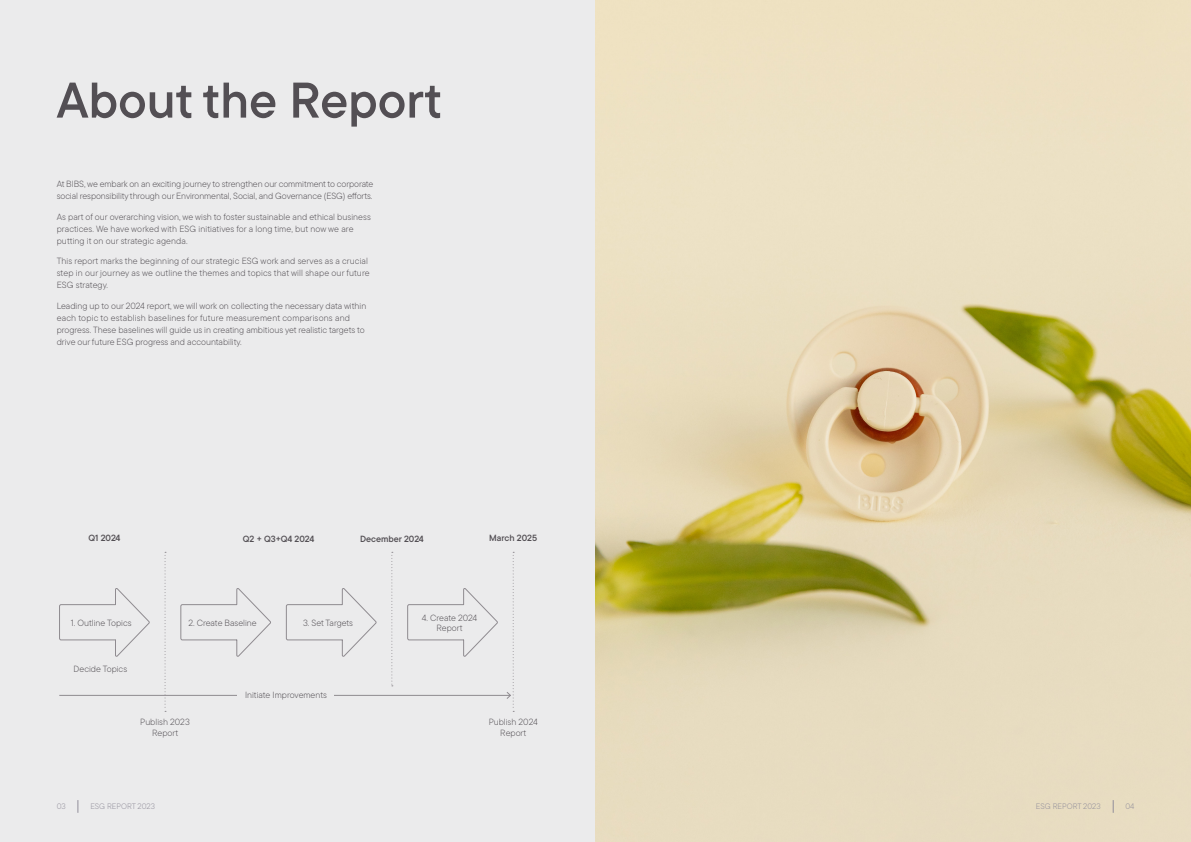
<style>
.page{position:relative;width:1191px;height:842px;background:#fff}
.page>*{position:absolute;margin:0;border:0;box-sizing:border-box;transform-origin:0 0}
.t1{font:50px "TT Commons Pro Db";color:#534f54}
.t2{font:300 9px/12px "TT Commons Pro";color:#534f54}
.t3{font:9px "TT Commons Pro Db";color:#534f54}
.t4{font:300 8px "TT Commons Pro";color:#918e9a}
</style>
<div class="page">
<div style="left:0;top:0;width:595px;height:842px;background:#ebebec"></div>
<img style="left:595px;top:0;width:596px;height:842px">
<svg style="left:1113px;top:800px;width:1px;height:13px"></svg>
<svg style="left:78px;top:800px;width:1px;height:13px"></svg>
<svg style="left:164px;top:552px;width:2px;height:160px"></svg>
<svg style="left:391px;top:552px;width:2px;height:134px"></svg>
<svg style="left:59px;top:588px;width:91px;height:69px"></svg>
<svg style="left:180px;top:588px;width:91px;height:69px"></svg>
<svg style="left:407px;top:588px;width:91px;height:69px"></svg>
<svg style="left:285px;top:588px;width:92px;height:69px"></svg>
<hr style="left:59px;top:695px;width:451px;height:1px;background:#8f8b90">
<svg style="left:506px;top:552px;width:8px;height:160px"></svg>
<div style="left:238px;top:688px;width:96px;height:14px;background:#ebebec"></div>
<h1 class="t1" style="left:57px;top:63px;width:387px">About the Report</h1>
<p class="t2" style="left:57px;top:178px;width:318px">At BIBS, we embark on an exciting journey to strengthen our commitment to corporate social responsibility through our Environmental, Social, and Governance (ESG) efforts.</p>
<p class="t2" style="left:57px;top:210px;width:316px">As part of our overarching vision, we wish to foster sustainable and ethical business practices. We have worked with ESG initiatives for a long time, but now we are putting it on our strategic agenda.</p>
<p class="t2" style="left:57px;top:255px;width:314px">This report marks the beginning of our strategic ESG work and serves as a crucial step in our journey as we outline the themes and topics that will shape our future<br>ESG strategy.</p>
<p class="t2" style="left:57px;top:299px;width:311px">Leading up to our 2024 report, we will work on collecting the necessary data within each topic to establish baselines for future measurement comparisons and progress. These baselines will guide us in creating ambitious yet realistic targets to drive our future ESG progress and accountability.</p>
<p class="t3" style="left:88px;top:532px;width:34px">Q1 2024</p>
<p class="t3" style="left:243px;top:532px;width:73px">Q2 + Q3+Q4 2024</p>
<p class="t3" style="left:360px;top:532px;width:65px">December 2024</p>
<p class="t3" style="left:489px;top:532px;width:49px">March 2025</p>
<p class="t2" style="left:71px;top:617px;width:62px">1. Outline Topics</p>
<p class="t2" style="left:188px;top:617px;width:70px">2. Create Baseline</p>
<p class="t2" style="left:422px;top:613px;width:57px;line-height:10px;text-align:center">4. Create 2024<br>Report</p>
<p class="t2" style="left:303px;top:617px;width:51px">3. Set Targets</p>
<p class="t2" style="left:74px;top:663px;width:55px">Decide Topics</p>
<p class="t2" style="left:245px;top:688px;width:83px">Initiate Improvements</p>
<p class="t2" style="left:140px;top:716px;width:51px;line-height:10.8px;text-align:center">Publish 2023<br>Report</p>
<p class="t2" style="left:489px;top:716px;width:51px;line-height:10.8px;text-align:center">Publish 2024<br>Report</p>
<p class="t4" style="left:57px;top:801px;width:11px">03</p>
<p class="t4" style="left:90px;top:801px;width:66px">ESG REPORT 2023</p>
<p class="t4" style="left:1036px;top:801px;width:66px">ESG REPORT 2023</p>
<p class="t4" style="left:1125px;top:801px;width:11px">04</p>
</div>
